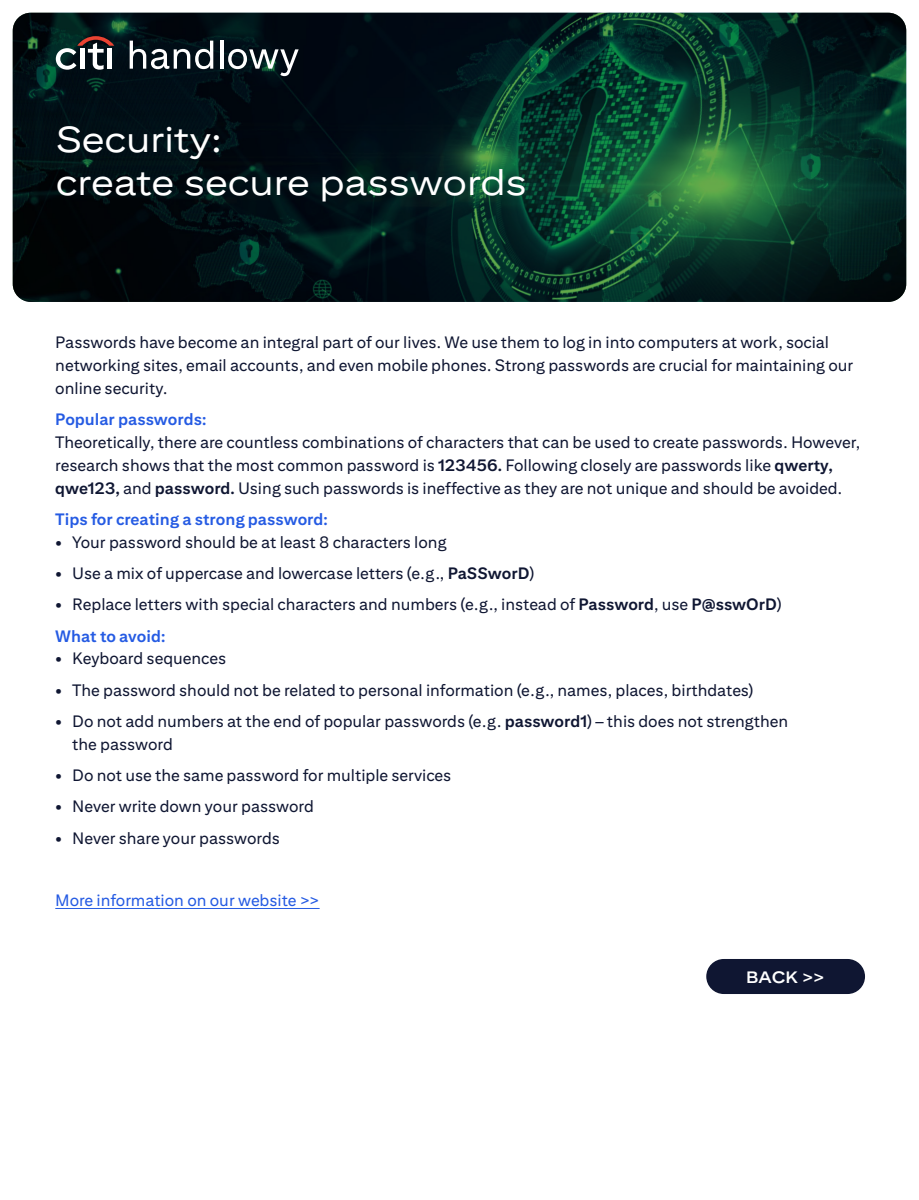
<style>
.page{position:relative;width:919px;height:1200px;background:#fff}
.page>*{position:absolute;margin:0;border:0;box-sizing:border-box;transform-origin:0 0}
.t1{font:36px/43.2px "Citi Sans Display";color:#fff}
.t2{font:16.5px/22.8px "Citi Sans Text";color:#0f1632}
.t3{font:700 16.5px "Citi Sans Text";color:#255be3}
.t4{font:16.5px "Citi Sans Text";letter-spacing:-.005em;color:#255be3}
.t5{font:700 16.5px "Citi Sans Display";color:#fff}
.s1{font-weight:700}
.s2{font-weight:700;color:#255be3}
</style>
<div class="page">
<img style="left:13px;top:13px;width:893px;height:289px">
<div style="left:706px;top:959px;width:159px;height:35px;background:#0f1632;border-radius:18px"></div>
<svg style="left:56px;top:36px;width:58px;height:34px"></svg>
<svg style="left:130px;top:41px;width:83px;height:28px"></svg>
<hr style="left:220px;top:41px;width:3px;height:28px;background:#fff">
<svg style="left:228px;top:49px;width:70px;height:27px"></svg>
<hr style="left:55px;top:908px;width:264px;height:1px;background:#255be3">
<h1 class="t1" style="left:56px;top:117px;width:472px">Security:<br>create secure passwords</h1>
<p class="t2" style="left:55px;top:331px;width:799px">Passwords have become an integral part of our lives. We use them to log in into computers at work, social networking sites, email accounts, and even mobile phones. Strong passwords are crucial for maintaining our online security.</p>
<p class="t3" style="left:55px;top:410px;width:153px">Popular passwords:</p>
<p class="t2" style="left:55px;top:430px;width:806px">Theoretically, there are countless combinations of characters that can be used to create passwords. However, research shows that the most common password is <span class="s1">123456.</span> Following closely are passwords like <span class="s1">qwerty, qwe123,</span> and <span class="s1">password.</span> Using such passwords is ineffective as they are not unique and should be avoided.</p>
<p class="t3" style="left:55px;top:509px;width:274px">Tips for creating a strong password:</p>
<p class="t2" style="left:55px;top:530px;width:393px"><span class="s1">•</span> Your password should be at least 8 characters long</p>
<p class="t2" style="left:55px;top:561px;width:480px"><span class="s1">•</span> Use a mix of uppercase and lowercase letters (e.g., <span class="s1">PaSSworD</span>)</p>
<p class="t2" style="left:55px;top:588px;width:728px;line-height:31.3px"><span class="s1">•</span> Replace letters with special characters and numbers (e.g., instead of <span class="s1">Password</span>, use <span class="s1">P@sswOrD</span>)<br><span class="s2">What to avoid:</span></p>
<p class="t2" style="left:55px;top:647px;width:172px"><span class="s1">•</span> Keyboard sequences</p>
<p class="t2" style="left:55px;top:678px;width:699px"><span class="s1">•</span> The password should not be related to personal information (e.g., names, places, birthdates)</p>
<p class="t2" style="left:72px;top:709px;width:717px;text-indent:-17px"><span class="s1">•</span> Do not add numbers at the end of popular passwords (e.g. <span class="s1">password1</span>) – this does not strengthen the password</p>
<p class="t2" style="left:55px;top:764px;width:397px"><span class="s1">•</span> Do not use the same password for multiple services</p>
<p class="t2" style="left:55px;top:795px;width:260px"><span class="s1">•</span> Never write down your password</p>
<p class="t2" style="left:55px;top:826px;width:226px"><span class="s1">•</span> Never share your passwords</p>
<p class="t4" style="left:55px;top:891px;width:266px">More information on our website &gt;&gt;</p>
<p class="t5" style="left:746px;top:967px;width:80px">BACK &gt;&gt;</p>
</div>
